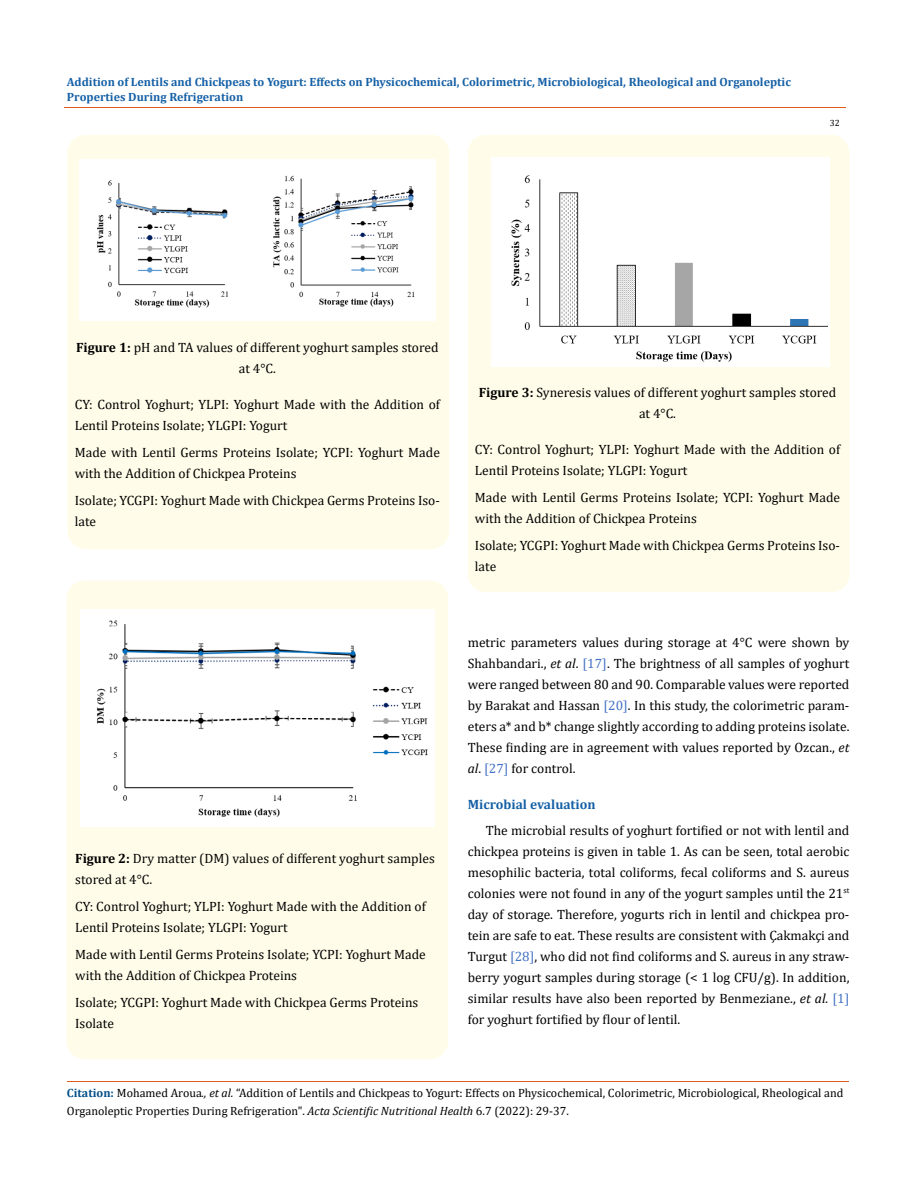
<style>
.page{position:relative;width:917px;height:1188px;background:#fff}
.page>*{position:absolute;margin:0;border:0;box-sizing:border-box;transform-origin:0 0}
.t1{font:13.5px/21px "Cambria";color:#000}
.t2{font:700 13.5px "Cambria";color:#1560a6}
.t3{font:12px/18px "Cambria";color:#000}
.t4{font:700 12px/15px "Cambria";color:#1560a6}
.t5{font:9px "Cambria";color:#000}
.s1{font-weight:700}
.s2{font-style:italic}
.s3{color:#4472c4}
.s4{font-weight:700;color:#035089}
</style>
<div class="page">
<hr style="left:64px;top:108px;width:781px;height:1px;background:#e05d1a">
<hr style="left:67px;top:1082px;width:781px;height:1px;background:#e05d1a">
<div style="left:68px;top:135px;width:381px;height:414px;background:#fffde9;border-radius:18px"></div>
<img style="left:80px;top:159px;width:355px;height:161px">
<div style="left:66px;top:580px;width:382px;height:479px;background:#fffde9;border-radius:18px"></div>
<img style="left:80px;top:609px;width:354px;height:218px">
<div style="left:468px;top:135px;width:381px;height:457px;background:#fffde9;border-radius:18px"></div>
<img style="left:491px;top:157px;width:338px;height:210px">
<p class="t4" style="left:67px;top:74px;width:725px">Addition of Lentils and Chickpeas to Yogurt: Effects on Physicochemical, Colorimetric, Microbiological, Rheological and Organoleptic<br>Properties During Refrigeration</p>
<p class="t5" style="left:829px;top:118px;width:11px">32</p>
<p class="t1" style="left:76px;top:337px;width:364px;text-align:center"><span class="s1">Figure 1:</span> pH and TA values of different yoghurt samples stored at 4°C.</p>
<p class="t1" style="left:75px;top:394px;width:366px">CY: Control Yoghurt; YLPI: Yoghurt Made with the Addition of<br>Lentil Proteins Isolate; YLGPI: Yogurt</p>
<p class="t1" style="left:75px;top:442px;width:366px">Made with Lentil Germs Proteins Isolate; YCPI: Yoghurt Made with the Addition of Chickpea Proteins</p>
<p class="t1" style="left:75px;top:490px;width:366px">Isolate; YCGPI: Yoghurt Made with Chickpea Germs Proteins Iso&shy;late</p>
<p class="t1" style="left:75px;top:848px;width:361px"><span class="s1">Figure 2:</span> Dry matter (DM) values of different yoghurt samples stored at 4°C.</p>
<p class="t1" style="left:75px;top:896px;width:352px">CY: Control Yoghurt; YLPI: Yoghurt Made with the Addition of<br>Lentil Proteins Isolate; YLGPI: Yogurt</p>
<p class="t1" style="left:75px;top:944px;width:352px">Made with Lentil Germs Proteins Isolate; YCPI: Yoghurt Made with the Addition of Chickpea Proteins</p>
<p class="t1" style="left:75px;top:992px;width:344px">Isolate; YCGPI: Yoghurt Made with Chickpea Germs Proteins<br>Isolate</p>
<p class="t1" style="left:478px;top:381px;width:359px;text-align:center"><span class="s1">Figure 3:</span> Syneresis values of different yoghurt samples stored at 4°C.</p>
<p class="t1" style="left:475px;top:438px;width:366px">CY: Control Yoghurt; YLPI: Yoghurt Made with the Addition of<br>Lentil Proteins Isolate; YLGPI: Yogurt</p>
<p class="t1" style="left:475px;top:486px;width:366px">Made with Lentil Germs Proteins Isolate; YCPI: Yoghurt Made with the Addition of Chickpea Proteins</p>
<p class="t1" style="left:475px;top:534px;width:366px">Isolate; YCGPI: Yoghurt Made with Chickpea Germs Proteins Iso&shy;late</p>
<p class="t1" style="left:468px;top:632px;width:383px;text-align:justify">metric parameters values during storage at 4°C were shown by Shahbandari., <span class="s2">et al</span>. <span class="s3">[17]</span>. The brightness of all samples of yoghurt were ranged between 80 and 90. Comparable values were reported by Barakat and Hassan <span class="s3">[20]</span>. In this study, the colorimetric param&shy;eters a* and b* change slightly according to adding proteins isolate.<br>These finding are in agreement with values reported by Ozcan., <span class="s2">et al</span>. <span class="s3">[27]</span> for control.</p>
<p class="t2" style="left:468px;top:795px;width:129px">Microbial evaluation</p>
<p class="t1" style="left:468px;top:820px;width:383px;text-align:justify;text-indent:18px">The microbial results of yoghurt fortified or not with lentil and chickpea proteins is given in table 1. As can be seen, total aerobic mesophilic bacteria, total coliforms, fecal coliforms and S. aureus colonies were not found in any of the yogurt samples until the 21<sup>st </sup>day of storage. Therefore, yogurts rich in lentil and chickpea pro&shy;tein are safe to eat. These results are consistent with Çakmakçi and Turgut <span class="s3">[28]</span>, who did not find coliforms and S. aureus in any straw&shy;berry yogurt samples during storage (&lt; 1 log CFU/g). In addition, similar results have also been reported by Benmeziane., <span class="s2">et al.</span> <span class="s3">[1] </span>for yoghurt fortified by flour of lentil.</p>
<p class="t3" style="left:67px;top:1084px;width:778px"><span class="s4">Citation:</span> Mohamed Aroua<span class="s2">., et al.</span> “Addition of Lentils and Chickpeas to Yogurt: Effects on Physicochemical, Colorimetric, Microbiological, Rheological and<br>Organoleptic Properties During Refrigeration". <span class="s2">Acta Scientific Nutritional Health</span> 6.7 (2022): 29-37.</p>
</div>
